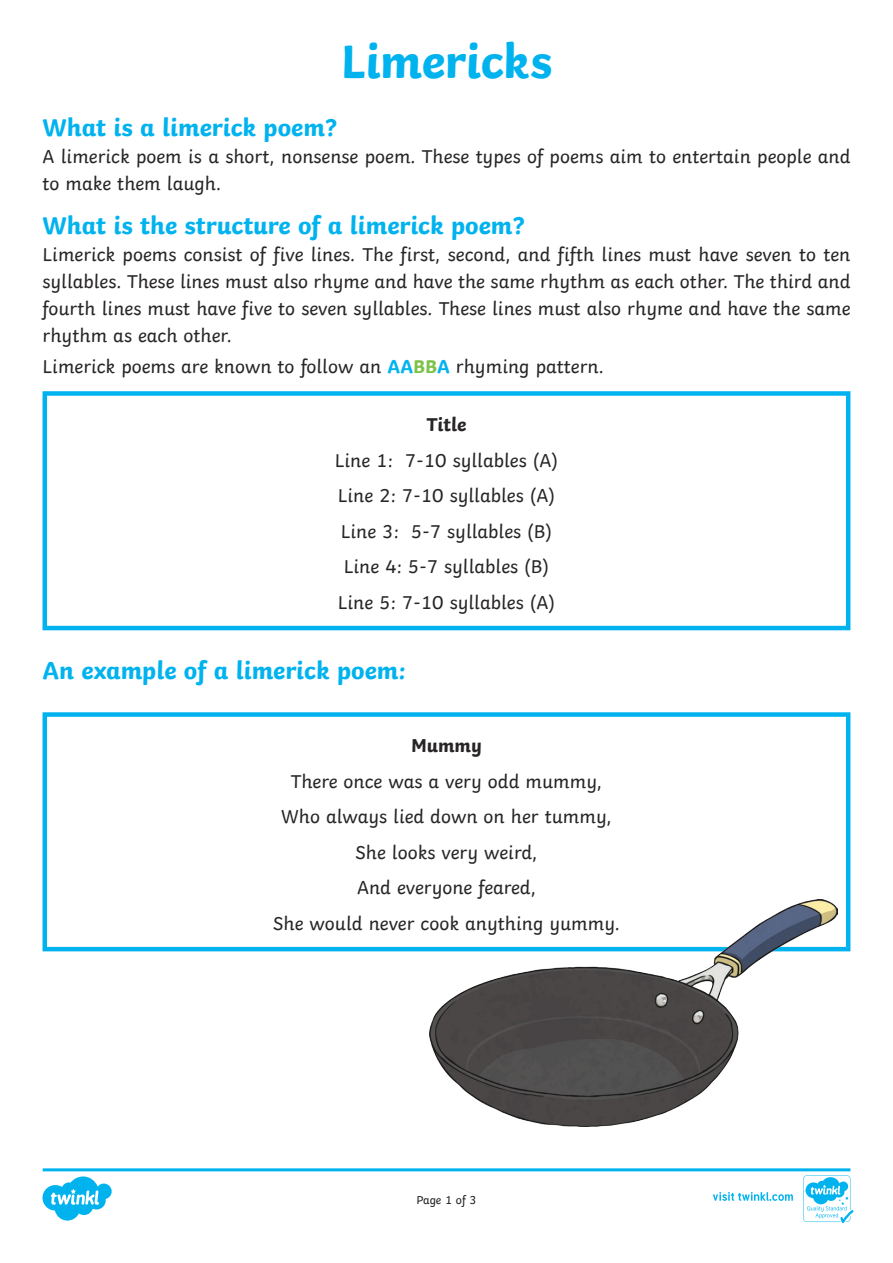
<style>
.page{position:relative;width:893px;height:1263px;background:#fff}
.page>*{position:absolute;margin:0;border:0;box-sizing:border-box;transform-origin:0 0}
.Heading_1{font:700 49.5px "Twinkl";letter-spacing:-.01em;color:#00b3ef}
.Heading_2{font:700 25.5px "Twinkl";color:#00b3ef}
.KS2_Body_Copy{font:19.5px/27px "Twinkl";color:#282526}
.KS2_Body_Copy-2{font:700 19.5px "Twinkl";color:#282526}
.t1{font:12px "Twinkl";letter-spacing:-.005em;color:#231f20}
.s1{font-weight:700;color:#00b3ef}
.s2{font-weight:700;color:#7dc34a}
</style>
<div class="page">
<svg style="left:43px;top:1168px;width:810px;height:55px"></svg>
<div style="left:43px;top:391px;width:807px;height:239px;border:4px solid #00b3ef"></div>
<div style="left:43px;top:712px;width:807px;height:239px;border:4px solid #00b3ef"></div>
<img style="left:430px;top:899px;width:408px;height:227px">
<p class="Heading_1" style="left:341px;top:20px;width:213px">Limericks</p>
<p class="Heading_2" style="left:43px;top:106px;width:296px">What is a limerick poem?</p>
<p class="KS2_Body_Copy" style="left:43px;top:141px;width:809px">A limerick poem is a short, nonsense poem. These types of poems aim to entertain people and to make them laugh.</p>
<p class="Heading_2" style="left:43px;top:204px;width:484px">What is the structure of a limerick poem?</p>
<p class="KS2_Body_Copy" style="left:43px;top:239px;width:809px;text-align:justify">Limerick poems consist of five lines. The first, second, and fifth lines must have seven to ten syllables. These lines must also rhyme and have the same rhythm as each other. The third and fourth lines must have five to seven syllables. These lines must also rhyme and have the same rhythm as each other.</p>
<p class="KS2_Body_Copy" style="left:43px;top:351px;width:563px">Limerick poems are known to follow an <span class="s1">AA</span><span class="s2">BB</span><span class="s1">A</span> rhyming pattern.</p>
<p class="KS2_Body_Copy-2" style="left:426px;top:409px;width:41px">Title</p>
<p class="KS2_Body_Copy" style="left:335px;top:445px;width:225px">Line 1: 7-10 syllables (A)</p>
<p class="KS2_Body_Copy" style="left:338px;top:480px;width:219px">Line 2: 7-10 syllables (A)</p>
<p class="KS2_Body_Copy" style="left:341px;top:516px;width:213px">Line 3: 5-7 syllables (B)</p>
<p class="KS2_Body_Copy" style="left:344px;top:551px;width:207px">Line 4: 5-7 syllables (B)</p>
<p class="KS2_Body_Copy" style="left:338px;top:587px;width:219px">Line 5: 7-10 syllables (A)</p>
<p class="Heading_2" style="left:43px;top:649px;width:365px">An example of a limerick poem:</p>
<p class="KS2_Body_Copy-2" style="left:411px;top:730px;width:72px">Mummy</p>
<p class="KS2_Body_Copy" style="left:291px;top:766px;width:313px">There once was a very odd mummy,</p>
<p class="KS2_Body_Copy" style="left:281px;top:801px;width:332px">Who always lied down on her tummy,</p>
<p class="KS2_Body_Copy" style="left:355px;top:837px;width:184px">She looks very weird,</p>
<p class="KS2_Body_Copy" style="left:357px;top:872px;width:180px">And everyone feared,</p>
<p class="KS2_Body_Copy" style="left:273px;top:908px;width:348px">She would never cook anything yummy.</p>
<p class="t1" style="left:416px;top:1191px;width:62px">Page 1 of 3</p>
</div>
